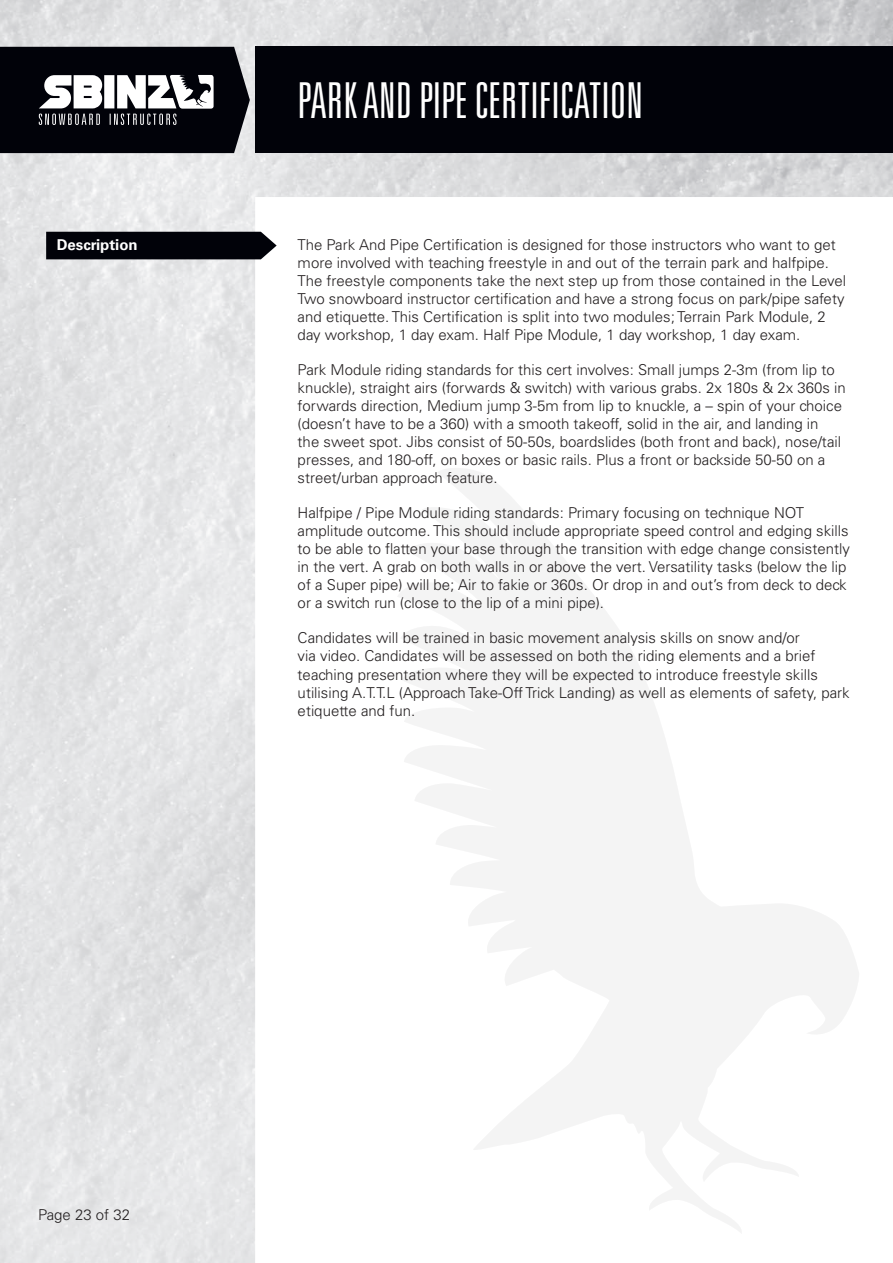
<style>
.page{position:relative;width:893px;height:1263px;background:#fff}
.page>*{position:absolute;margin:0;border:0;box-sizing:border-box;transform-origin:0 0}
.Headings{font:300 ultra-condensed 49.5px "Univers LT Std";color:#fff}
.Copy{font:300 15px/18px "Univers LT Std";color:#231f20}
.Sub_Heading{font:700 15px "Univers LT Std";color:#fff}
</style>
<div class="page">
<img style="left:0;top:0;width:893px;height:1263px">
<div style="left:255px;top:47px;width:638px;height:106px;background:#010209"></div>
<div style="left:46px;top:232px;width:231px;height:27px;background:#010209"></div>
<svg style="left:0;top:47px;width:250px;height:106px;background:#34353b"></svg>
<svg style="left:397px;top:466px;width:463px;height:768px"></svg>
<p class="Sub_Heading" style="left:57px;top:236px;width:83px">Description</p>
<p class="Headings" style="left:298px;top:75px;width:347px">PARK AND PIPE CERTIFICATION</p>
<p class="Copy" style="left:298px;top:236px;width:550px">The Park And Pipe Certification is designed for those instructors who want to get more involved with teaching freestyle in and out of the terrain park and halfpipe.<br>The freestyle components take the next step up from those contained in the Level Two snowboard instructor certification and have a strong focus on park/pipe safety and etiquette. This Certification is split into two modules; Terrain Park Module, 2 day workshop, 1 day exam. Half Pipe Module, 1 day workshop, 1 day exam.</p>
<p class="Copy" style="left:298px;top:361px;width:550px">Park Module riding standards for this cert involves: Small jumps 2-3m (from lip to knuckle), straight airs (forwards &amp; switch) with various grabs. 2x 180s &amp; 2x 360s in forwards direction, Medium jump 3-5m from lip to knuckle, a – spin of your choice (doesn’t have to be a 360) with a smooth takeoff, solid in the air, and landing in<br>the sweet spot. Jibs consist of 50-50s, boardslides (both front and back), nose/tail presses, and 180-off, on boxes or basic rails. Plus a front or backside 50-50 on a street/urban approach feature.</p>
<p class="Copy" style="left:298px;top:504px;width:554px">Halfpipe / Pipe Module riding standards: Primary focusing on technique NOT amplitude outcome. This should include appropriate speed control and edging skills to be able to flatten your base through the transition with edge change consistently in the vert. A grab on both walls in or above the vert. Versatility tasks (below the lip of a Super pipe) will be; Air to fakie or 360s. Or drop in and out’s from deck to deck or a switch run (close to the lip of a mini pipe).</p>
<p class="Copy" style="left:298px;top:629px;width:554px">Candidates will be trained in basic movement analysis skills on snow and/or<br>via video. Candidates will be assessed on both the riding elements and a brief teaching presentation where they will be expected to introduce freestyle skills utilising A.T.T.L (Approach Take-Off Trick Landing) as well as elements of safety, park etiquette and fun.</p>
<p class="Copy" style="left:38px;top:1206px;width:94px">Page 23 of 32</p>
</div>
